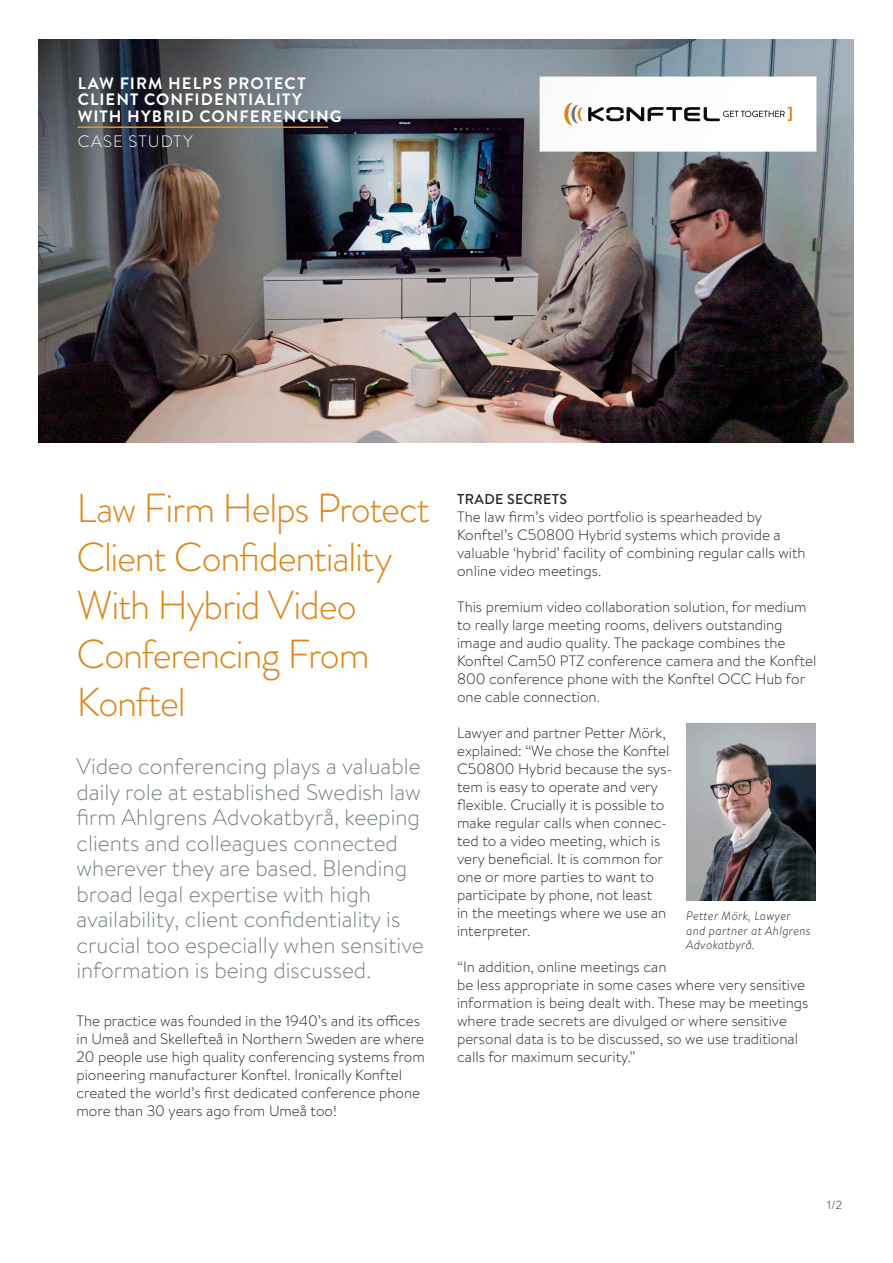
<style>
.page{position:relative;width:893px;height:1263px;background:#fff}
.page>*{position:absolute;margin:0;border:0;box-sizing:border-box;transform-origin:0 0}
.Huvudrubrik{font:300 40.5px/48.6px "Brandon Grotesque";letter-spacing:-.03em;color:#df8619}
.Ingress{font:300 22.5px/25.5px "Brandon Text";color:#717d83}
.t1{font:700 16.5px "Brandon Grotesque";letter-spacing:.065em;color:#fff}
.t2{font:300 16.5px "Brandon Grotesque";letter-spacing:.08em;color:#fff}
.Bröd{font:300 15px/18px "Brandon Text";color:#231f20}
.Mellanrubrik{font:500 14.25px "Brandon Text";letter-spacing:.02em;color:#231f20}
.Bildtext_kursiverad{font:italic 300 12.3px/15px "Brandon Text";letter-spacing:.02em;color:#231f20}
.t3{font:300 12px "Brandon Grotesque";color:#231f20}
</style>
<div class="page">
<img style="left:38px;top:39px;width:816px;height:403px">
<hr style="left:78px;top:126px;width:250px;height:2px;background:#e89418">
<img style="left:686px;top:724px;width:130px;height:176px">
<p class="t1" style="left:78px;top:72px;width:229px">LAW FIRM HELPS PROTECT</p>
<p class="t1" style="left:78px;top:88px;width:225px">CLIENT CONFIDENTIALITY</p>
<p class="t1" style="left:78px;top:105px;width:265px">WITH HYBRID CONFERENCING</p>
<p class="t2" style="left:78px;top:131px;width:116px">CASE STUDTY</p>
<p class="Huvudrubrik" style="left:77px;top:484px;width:355px">Law Firm Helps Protect<br>Client Confidentiality<br>With Hybrid Video<br>Conferencing From<br>Konftel</p>
<p class="Ingress" style="left:77px;top:753px;width:349px">Video conferencing plays a valuable daily role at established Swedish law firm Ahlgrens Advokatbyrå, keeping clients and colleagues connected wherever they are based. Blending broad legal expertise with high availability, client confidentiality is crucial too especially when sensitive information is being discussed.</p>
<p class="Bröd" style="left:77px;top:1011px;width:350px">The practice was founded in the 1940’s and its offices in Umeå and Skellefteå in Northern Sweden are where 20 people use high quality conferencing systems from pioneering manufacturer Konftel. Ironically Konftel created the world’s first dedicated conference phone more than 30 years ago from Umeå too!</p>
<p class="Mellanrubrik" style="left:457px;top:489px;width:111px">TRADE SECRETS</p>
<p class="Bröd" style="left:457px;top:507px;width:350px">The law firm’s video portfolio is spearheaded by Konftel’s C50800 Hybrid systems which provide a valuable ‘hybrid’ facility of combining regular calls with online video meetings.</p>
<p class="Bröd" style="left:457px;top:597px;width:361px">This premium video collaboration solution, for medium to really large meeting rooms, delivers outstanding image and audio quality. The package combines the Konftel Cam50 PTZ conference camera and the Konftel 800 conference phone with the Konftel OCC Hub for one cable connection.</p>
<p class="Bröd" style="left:457px;top:723px;width:217px">Lawyer and partner Petter Mörk, explained: “We chose the Konftel<br>C50800 Hybrid because the sys&shy;tem is easy to operate and very flexible. Crucially it is possible to make regular calls when connec&shy;ted to a video meeting, which is very beneficial. It is common for one or more parties to want to participate by phone, not least<br>in the meetings where we use an interpreter.</p>
<p class="Bröd" style="left:457px;top:957px;width:353px">“In addition, online meetings can<br>be less appropriate in some cases where very sensitive information is being dealt with. These may be meetings where trade secrets are divulged or where sensitive personal data is to be discussed, so we use traditional calls for maximum security.”</p>
<p class="Bildtext_kursiverad" style="left:686px;top:907px;width:126px">Petter Mörk, Lawyer and partner at Ahlgrens<br>Advokatbyrå.</p>
<p class="t3" style="left:827px;top:1197px;width:17px">1/2</p>
</div>
